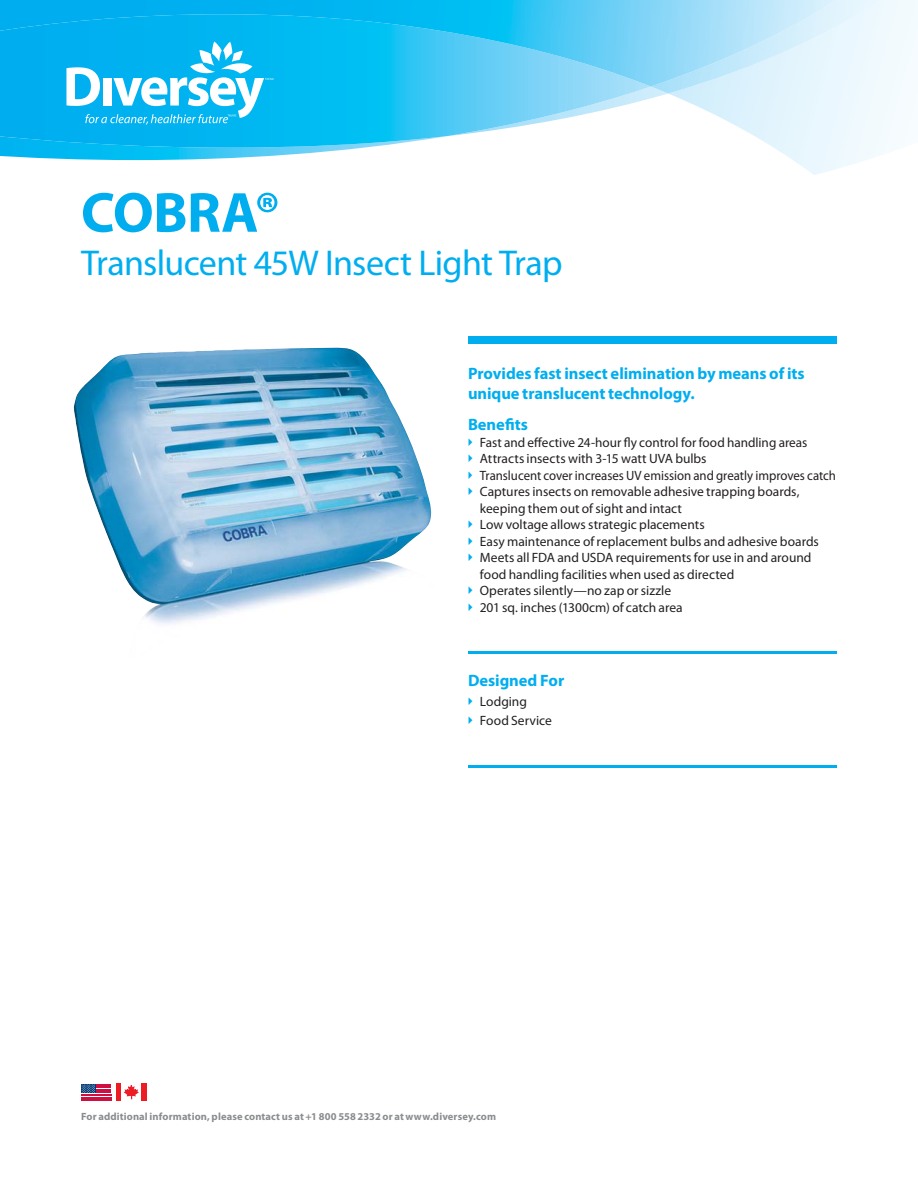
<style>
.page{position:relative;width:918px;height:1188px;background:#fff}
.page>*{position:absolute;margin:0;border:0;box-sizing:border-box;transform-origin:0 0}
.t1{font:700 57px "Myriad Pro";letter-spacing:-.01em;color:#00aeef}
.t2{font:36px "Myriad Pro";letter-spacing:-.02em;color:#00aeef}
.t3{font:700 16.5px/19.5px "Myriad Pro";letter-spacing:-.005em;color:#00aeef}
.t4{font:13.5px/16.5px "Myriad Pro";letter-spacing:-.005em;color:#231f20}
.t5{font:700 10.5px "Myriad Pro";letter-spacing:.01em;color:#8a8c8e}
</style>
<div class="page">
<svg style="left:124px;top:0;width:794px;height:175px"></svg>
<img style="left:668px;top:0;width:215px;height:93px">
<img style="left:0;top:0;width:838px;height:86px">
<svg style="left:0;top:41px;width:668px;height:119px"></svg>
<div style="left:468px;top:336px;width:369px;height:8px;background:#00aeef"></div>
<hr style="left:468px;top:651px;width:369px;height:3px;background:#00aeef">
<hr style="left:468px;top:765px;width:369px;height:3px;background:#00aeef">
<img style="left:73px;top:347px;width:359px;height:277px">
<svg style="left:81px;top:1098px;width:30px;height:1px"></svg>
<hr style="left:81px;top:1094px;width:30px;height:2px;background:#ce1041">
<hr style="left:81px;top:1097px;width:30px;height:1px;background:#ce1041">
<hr style="left:81px;top:1099px;width:30px;height:2px;background:#ce1041">
<svg style="left:81px;top:1084px;width:30px;height:9px"></svg>
<div style="left:116px;top:1083px;width:30px;height:18px;background:#ed1c24"></div>
<div style="left:122px;top:1083px;width:19px;height:18px;background:#fff"></div>
<svg style="left:125px;top:1085px;width:13px;height:14px"></svg>
<h1 class="t1" style="left:81px;top:191px;width:201px">COBRA®</h1>
<h2 class="t2" style="left:81px;top:250px;width:483px">Translucent 45W Insect Light Trap</h2>
<p class="t3" style="left:468px;top:366px;width:338px">Provides fast insect elimination by means of its unique translucent technology.</p>
<p class="t3" style="left:468px;top:417px;width:61px">Benefits</p>
<p class="t4" style="left:480px;top:435px;width:358px">Fast and effective 24-hour fly control for food handling areas Attracts insects with 3-15 watt UVA bulbs<br>Translucent cover increases UV emission and greatly improves catch Captures insects on removable adhesive trapping boards, keeping them out of sight and intact<br>Low voltage allows strategic placements<br>Easy maintenance of replacement bulbs and adhesive boards Meets all FDA and USDA requirements for use in and around food handling facilities when used as directed<br>Operates silently—no zap or sizzle<br>201 sq. inches (1300cm) of catch area</p>
<p class="t3" style="left:468px;top:673px;width:98px">Designed For</p>
<p class="t4" style="left:480px;top:693px;width:74px;line-height:19.5px">Lodging<br>Food Service</p>
<p class="t5" style="left:81px;top:1112px;width:417px">For additional information, please contact us at +1 800 558 2332 or at www.diversey.com</p>
</div>
